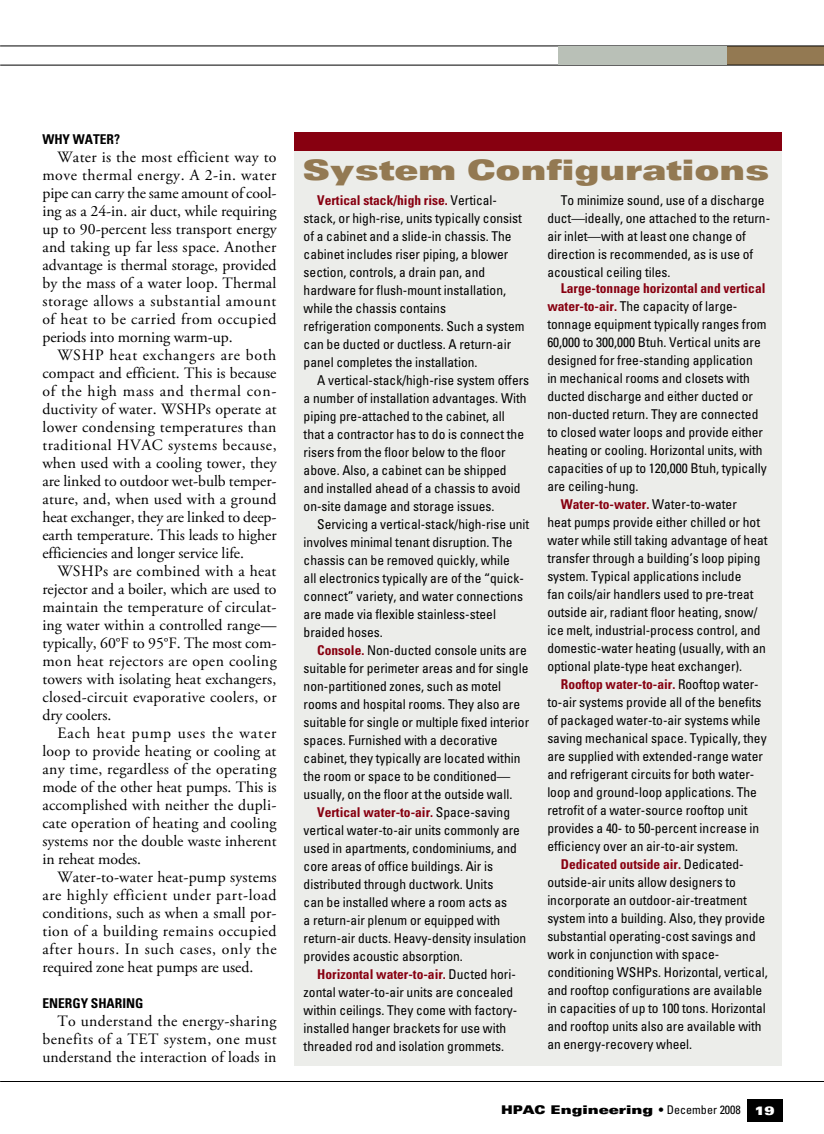
<style>
.page{position:relative;width:824px;height:1134px;background:#fff}
.page>*{position:absolute;margin:0;border:0;box-sizing:border-box;transform-origin:0 0}
.t1{font:28.2px "Univers LT Std X Black Ex";color:#937952}
.t2{font:15.75px/18px "Adobe Garamond Pro";letter-spacing:.005em;color:#000;text-align:justify}
.t3{font:condensed 13.5px/18px "Univers LT Std";color:#000}
.t4{font:700 condensed 13.5px "Univers LT Std";color:#870010}
.t5{font:700 condensed 13.5px "Univers LT Std";color:#000}
.t6{font:12px "Univers LT Std X Black Ex";color:#000;scale:.9 1}
.s1{font-weight:700;color:#870010}
.s2{font-weight:400;color:#000}
.s3{font-family:"Univers LT Std";font-stretch:condensed}
.s4{color:#fff}
</style>
<div class="page">
<hr style="left:0;top:1081px;width:824px;height:1px;background:#000">
<div style="left:617px;top:46px;width:207px;height:19px;background:#937952"></div>
<hr style="left:0;top:65px;width:824px;height:1px;background:#000">
<hr style="left:0;top:46px;width:824px;height:1px;background:#000">
<div style="left:747px;top:1099px;width:35px;height:23px;background:#000"></div>
<div style="left:558px;top:46px;width:169px;height:18px;background:#b9c0b7"></div>
<div style="left:294px;top:148px;width:488px;height:918px;background:#ecedea"></div>
<div style="left:294px;top:133px;width:488px;height:18px;background:#870010"></div>
<p class="t5" style="left:42px;top:131px;width:79px">Why water?</p>
<p class="t2" style="left:42px;top:149px;width:236px;text-indent:15px">Water is the most efficient way to move thermal energy. A 2-in. water pipe can carry the same amount of cool&shy;ing as a 24-in. air duct, while requiring up to 90-percent less transport energy and taking up far less space. Another advantage is thermal storage, provided by the mass of a water loop. Thermal storage allows a substantial amount of heat to be carried from occupied periods into morning warm-up.</p>
<p class="t2" style="left:42px;top:347px;width:236px;text-indent:15px">WSHP heat exchangers are both compact and efficient. This is because of the high mass and thermal con&shy;ductivity of water. WSHPs operate at lower condensing temperatures than traditional HVAC systems because, when used with a cooling tower, they are linked to outdoor wet-bulb temper&shy;ature, and, when used with a ground heat exchanger, they are linked to deep&shy;earth temperature. This leads to higher efficiencies and longer service life.</p>
<p class="t2" style="left:42px;top:563px;width:236px;text-indent:15px">WSHPs are combined with a heat rejector and a boiler, which are used to maintain the temperature of circulat&shy;ing water within a controlled range— typically, 60°F to 95°F. The most com&shy;mon heat rejectors are open cooling towers with isolating heat exchangers, closed-circuit evaporative coolers, or dry coolers.</p>
<p class="t2" style="left:42px;top:725px;width:236px;text-indent:15px">Each heat pump uses the water loop to provide heating or cooling at any time, regardless of the operating mode of the other heat pumps. This is accomplished with neither the dupli&shy;cate operation of heating and cooling systems nor the double waste inherent in reheat modes.</p>
<p class="t2" style="left:42px;top:869px;width:236px;text-indent:15px">Water-to-water heat-pump systems are highly efficient under part-load conditions, such as when a small por&shy;tion of a building remains occupied after hours. In such cases, only the required zone heat pumps are used.</p>
<p class="t5" style="left:42px;top:995px;width:102px">Energy Sharing</p>
<p class="t2" style="left:42px;top:1013px;width:236px;text-indent:15px">To understand the energy-sharing benefits of a TET system, one must understand the interaction of loads in</p>
<h1 class="t1" style="left:302px;top:153px;width:468px">System Configurations</h1>
<p class="t3" style="left:303px;top:191px;width:222px;text-indent:14px"><span class="s1">Vertical stack/high rise.</span> Vertical&shy;stack, or high-rise, units typically consist of a cabinet and a slide-in chassis. The cabinet includes riser piping, a blower section, controls, a drain pan, and hardware for flush-mount installation, while the chassis contains<br>refrigeration components. Such a system can be ducted or ductless. A return-air panel completes the installation.</p>
<p class="t3" style="left:303px;top:371px;width:227px;text-indent:14px">A vertical-stack/high-rise system offers a number of installation advantages. With piping pre-attached to the cabinet, all<br>that a contractor has to do is connect the risers from the floor below to the floor above. Also, a cabinet can be shipped and installed ahead of a chassis to avoid on-site damage and storage issues.</p>
<p class="t3" style="left:303px;top:515px;width:227px;text-indent:14px">Servicing a vertical-stack/high-rise unit involves minimal tenant disruption. The chassis can be removed quickly, while<br>all electronics typically are of the “quick&shy;connect” variety, and water connections are made via flexible stainless-steel braided hoses.</p>
<p class="t3" style="left:303px;top:641px;width:227px;text-indent:14px"><span class="s1">Console.</span> Non-ducted console units are suitable for perimeter areas and for single non-partitioned zones, such as motel rooms and hospital rooms. They also are suitable for single or multiple fixed interior spaces. Furnished with a decorative cabinet, they typically are located within the room or space to be conditioned— usually, on the floor at the outside wall.</p>
<p class="t3" style="left:303px;top:803px;width:224px;text-indent:14px"><span class="s1">Vertical water-to-air.</span> Space-saving vertical water-to-air units commonly are used in apartments, condominiums, and core areas of office buildings. Air is distributed through ductwork. Units<br>can be installed where a room acts as<br>a return-air plenum or equipped with return-air ducts. Heavy-density insulation provides acoustic absorption.</p>
<p class="t3" style="left:303px;top:965px;width:215px;text-indent:14px"><span class="s1">Horizontal water-to-air.</span> Ducted hori&shy;zontal water-to-air units are concealed within ceilings. They come with factory&shy;installed hanger brackets for use with threaded rod and isolation grommets.</p>
<p class="t3" style="left:547px;top:191px;width:224px;text-indent:14px">To minimize sound, use of a discharge duct—ideally, one attached to the return&shy;air inlet—with at least one change of direction is recommended, as is use of acoustical ceiling tiles.</p>
<p class="t4" style="left:561px;top:280px;width:206px">Large-tonnage horizontal and vertical</p>
<p class="t3" style="left:547px;top:297px;width:192px"><span class="s1">water-to-air.</span> The capacity of large-</p>
<p class="t3" style="left:547px;top:315px;width:221px">tonnage equipment typically ranges from</p>
<p class="t3" style="left:547px;top:333px;width:215px">60,000 to 300,000 Btuh. Vertical units are</p>
<p class="t3" style="left:547px;top:351px;width:207px">designed for free-standing application</p>
<p class="t3" style="left:547px;top:369px;width:204px">in mechanical rooms and closets with</p>
<p class="t3" style="left:547px;top:387px;width:207px">ducted discharge and either ducted or</p>
<p class="t3" style="left:547px;top:405px;width:213px">non-ducted return. They are connected</p>
<p class="t3" style="left:547px;top:423px;width:217px">to closed water loops and provide either</p>
<p class="t3" style="left:547px;top:441px;width:217px">heating or cooling. Horizontal units, with</p>
<p class="t3" style="left:547px;top:459px;width:221px">capacities of up to 120,000 Btuh, typically</p>
<p class="t3" style="left:547px;top:477px;width:93px">are ceiling-hung.</p>
<p class="t4" style="left:561px;top:496px;width:177px">Water-to-water. <span class="s2">Water-to-water</span></p>
<p class="t3" style="left:547px;top:513px;width:214px">heat pumps provide either chilled or hot</p>
<p class="t3" style="left:547px;top:531px;width:222px">water while still taking advantage of heat</p>
<p class="t3" style="left:547px;top:549px;width:214px">transfer through a building’s loop piping</p>
<p class="t3" style="left:547px;top:567px;width:196px">system. Typical applications include</p>
<p class="t3" style="left:547px;top:585px;width:208px">fan coils/air handlers used to pre-treat</p>
<p class="t3" style="left:547px;top:603px;width:211px">outside air, radiant floor heating, snow/</p>
<p class="t3" style="left:547px;top:621px;width:215px">ice melt, industrial-process control, and</p>
<p class="t3" style="left:547px;top:639px;width:220px">domestic-water heating (usually, with an</p>
<p class="t3" style="left:547px;top:657px;width:196px">optional plate-type heat exchanger).</p>
<p class="t4" style="left:561px;top:676px;width:199px">Rooftop water-to-air. <span class="s2">Rooftop water-</span></p>
<p class="t3" style="left:547px;top:693px;width:216px">to-air systems provide all of the benefits</p>
<p class="t3" style="left:547px;top:711px;width:215px">of packaged water-to-air systems while</p>
<p class="t3" style="left:547px;top:729px;width:221px">saving mechanical space. Typically, they</p>
<p class="t3" style="left:547px;top:747px;width:217px">are supplied with extended-range water</p>
<p class="t3" style="left:547px;top:765px;width:208px">and refrigerant circuits for both water-</p>
<p class="t3" style="left:547px;top:783px;width:211px">loop and ground-loop applications. The</p>
<p class="t3" style="left:547px;top:801px;width:202px">retrofit of a water-source rooftop unit</p>
<p class="t3" style="left:547px;top:819px;width:213px">provides a 40- to 50-percent increase in</p>
<p class="t3" style="left:547px;top:837px;width:192px">efficiency over an air-to-air system.</p>
<p class="t4" style="left:561px;top:856px;width:184px">Dedicated outside air. <span class="s2">Dedicated-</span></p>
<p class="t3" style="left:547px;top:873px;width:190px">outside-air units allow designers to</p>
<p class="t3" style="left:547px;top:891px;width:201px">incorporate an outdoor-air-treatment</p>
<p class="t3" style="left:547px;top:909px;width:219px">system into a building. Also, they provide</p>
<p class="t3" style="left:547px;top:927px;width:210px">substantial operating-cost savings and</p>
<p class="t3" style="left:547px;top:945px;width:174px">work in conjunction with space-</p>
<p class="t3" style="left:547px;top:963px;width:222px">conditioning WSHPs. Horizontal, vertical,</p>
<p class="t3" style="left:547px;top:981px;width:216px">and rooftop configurations are available</p>
<p class="t3" style="left:547px;top:999px;width:220px">in capacities of up to 100 tons. Horizontal</p>
<p class="t3" style="left:547px;top:1017px;width:216px">and rooftop units also are available with</p>
<p class="t3" style="left:547px;top:1035px;width:146px">an energy-recovery wheel.</p>
<p class="t6" style="left:501px;top:1102px;width:305px">HPAC Engineering • <span class="s3">December 2008</span> <span class="s4">19</span></p>
</div>
